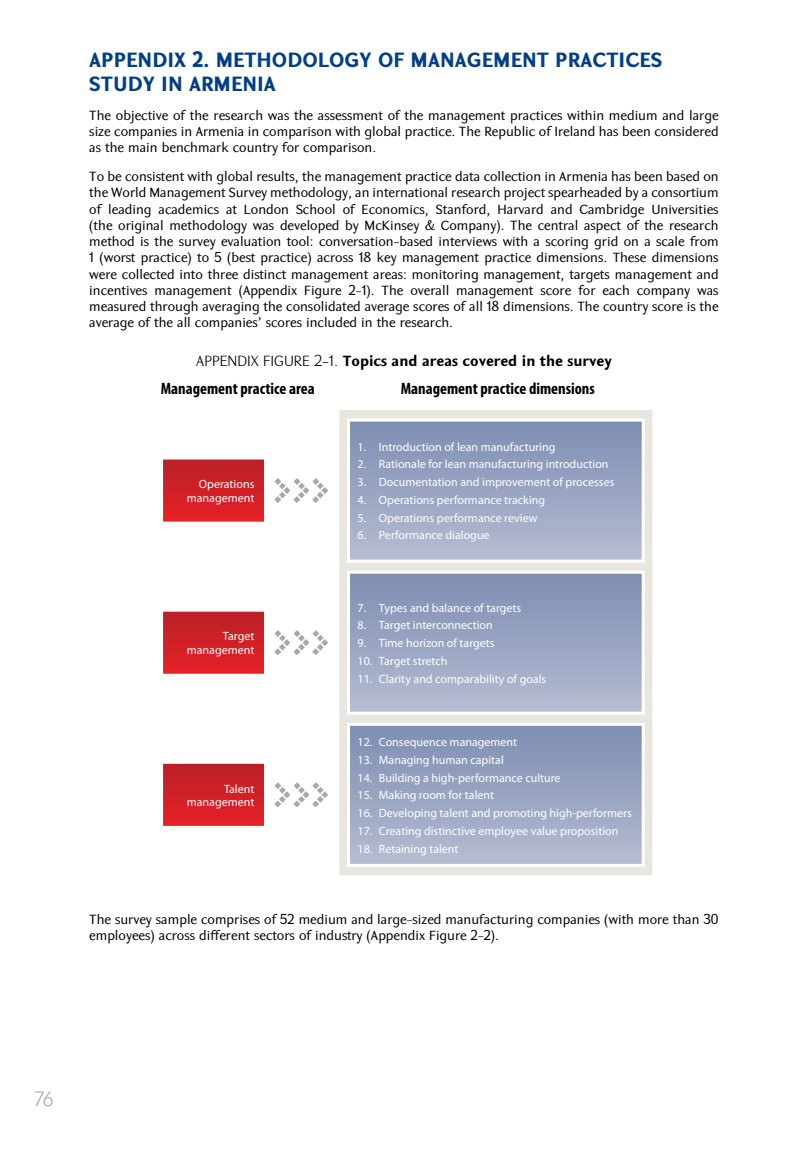
<style>
.page{position:relative;width:808px;height:1149px;background:#fff}
.page>*{position:absolute;margin:0;border:0;box-sizing:border-box;transform-origin:0 0}
.t1{font:300 22.5px "Futura";color:#a7a9ac}
.t2{font:700 21px "GHEA Koryun";color:#023f88}
.t3{font:700 condensed 16.5px "Myriad Pro";color:#000}
.t4{font:700 15px "GHEA Koryun";color:#000}
.t5{font:13.5px/16.2px "GHEA Koryun";color:#000;text-align:justify}
.t6{font:12px/13.5px "Myriad Pro";color:#fff;text-align:right}
.s1{font-weight:300}
</style>
<div class="page">
<div style="left:336px;top:407px;width:319px;height:471px;background:#e7e7df;border:3px solid #fff"></div>
<div style="left:348px;top:420px;width:295px;height:141px;background:linear-gradient(to bottom,#7d8db1,#b6bcd2)"></div>
<div style="left:347px;top:418px;width:298px;height:144px;border:3px solid #fff"></div>
<div style="left:348px;top:572px;width:295px;height:141px;background:linear-gradient(to bottom,#7d8db1,#b6bcd2)"></div>
<div style="left:347px;top:570px;width:298px;height:144px;border:3px solid #fff"></div>
<div style="left:348px;top:724px;width:295px;height:141px;background:linear-gradient(to bottom,#7d8db1,#b6bcd2)"></div>
<div style="left:347px;top:722px;width:298px;height:144px;border:3px solid #fff"></div>
<div style="left:162px;top:458px;width:103px;height:65px;background:linear-gradient(to bottom,#b72126,#e72127)"></div>
<div style="left:160px;top:456px;width:107px;height:68px;border:3px solid #fff"></div>
<svg style="left:274px;top:478px;width:54px;height:25px"></svg>
<div style="left:162px;top:610px;width:103px;height:65px;background:linear-gradient(to bottom,#b72126,#e72127)"></div>
<div style="left:160px;top:608px;width:107px;height:68px;border:3px solid #fff"></div>
<svg style="left:274px;top:630px;width:54px;height:25px"></svg>
<div style="left:162px;top:762px;width:103px;height:65px;background:linear-gradient(to bottom,#b72126,#e72127)"></div>
<div style="left:160px;top:760px;width:107px;height:68px;border:3px solid #fff"></div>
<svg style="left:274px;top:782px;width:54px;height:25px"></svg>
<h2 class="t2" style="left:89px;top:45px;width:480px">APPEN DIX 2. METHODOLOGY OF MANAG EMENT PRAC</h2>
<h2 class="t2" style="left:606px;top:45px;width:58px">TICES</h2>
<h2 class="t2" style="left:89px;top:69px;width:39px">STUDY</h2>
<h2 class="t2" style="left:161px;top:69px;width:106px">IN ARMENIA</h2>
<p class="t5" style="left:89px;top:107px;width:631px">The objective of the research was the assessment of the management practices within medium and large size companies in Armenia in comparison with global practice. The Republic of Ireland has been considered as the main benchmark country for comparison.</p>
<p class="t5" style="left:89px;top:168px;width:631px">To be consistent with global results, the management practice data collection in Armenia has been based on the World Management Survey methodology, an international research project spearheaded by a consortium of leading academics at London School of Economics, Stanford, Harvard and Cambridge Universities (the original methodology was developed by McKinsey &amp; Company). The central aspect of the research method is the survey evaluation tool: conversation-based interviews with a scoring grid on a scale from 1 (worst practice) to 5 (best practice) across 18 key management practice dimensions. These dimensions were collected into three distinct management areas: monitoring management, targets management and incentives management (Appendix Figure 2-1). The overall management score for each company was measured through averaging the consolidated average scores of all 18 dimensions. The country score is the average of the all companies’ scores included in the research.</p>
<p class="t4" style="left:196px;top:351px;width:417px"><span class="s1">APPENDIX FIGU RE 2-1.</span> TOPICS AND AREAS COVERED IN THE SURVEY</p>
<p class="t3" style="left:161px;top:378px;width:155px">Management practice area</p>
<p class="t3" style="left:401px;top:378px;width:196px">Management practice dimensions</p>
<p class="t6" style="left:187px;top:477px;width:69px">Operations management</p>
<p class="t6" style="left:187px;top:629px;width:69px">Target management</p>
<p class="t6" style="left:187px;top:781px;width:69px">Talent management</p>
<p class="t6" style="left:358px;top:439px;width:199px">1. Introduction of lean manufacturing</p>
<p class="t6" style="left:358px;top:457px;width:252px">2. Rationale for lean manufacturing introduction</p>
<p class="t6" style="left:358px;top:475px;width:258px">3. Documentation and improvement of processes</p>
<p class="t6" style="left:358px;top:493px;width:189px">4. Operations performance tracking</p>
<p class="t6" style="left:358px;top:510px;width:181px">5. Operations performance review</p>
<p class="t6" style="left:358px;top:528px;width:133px">6. Performance dialogue</p>
<p class="t6" style="left:358px;top:600px;width:165px">7. Types and balance of targets</p>
<p class="t6" style="left:358px;top:618px;width:137px">8. Target interconnection</p>
<p class="t6" style="left:358px;top:636px;width:138px">9. Time horizon of targets</p>
<p class="t6" style="left:358px;top:653px;width:91px">10. Target stretch</p>
<p class="t6" style="left:358px;top:671px;width:190px">11. Clarity and comparability of goals</p>
<p class="t6" style="left:358px;top:734px;width:161px">12. Consequence management</p>
<p class="t6" style="left:358px;top:752px;width:148px">13. Managing human capital</p>
<p class="t6" style="left:358px;top:770px;width:204px">14. Building a high-performance culture</p>
<p class="t6" style="left:358px;top:788px;width:138px">15. Making room for talent</p>
<p class="t6" style="left:358px;top:805px;width:276px">16. Developing talent and promoting high-performers</p>
<p class="t6" style="left:358px;top:823px;width:262px">17. Creating distinctive employee value proposition</p>
<p class="t6" style="left:358px;top:841px;width:102px">18. Retaining talent</p>
<p class="t5" style="left:89px;top:910px;width:631px">The survey sample comprises of 52 medium and large-sized manufacturing companies (with more than 30 employees) across different sectors of industry (Appendix Figure 2-2).</p>
<h1 class="t1" style="left:34px;top:1086px;width:21px">76</h1>
</div>
